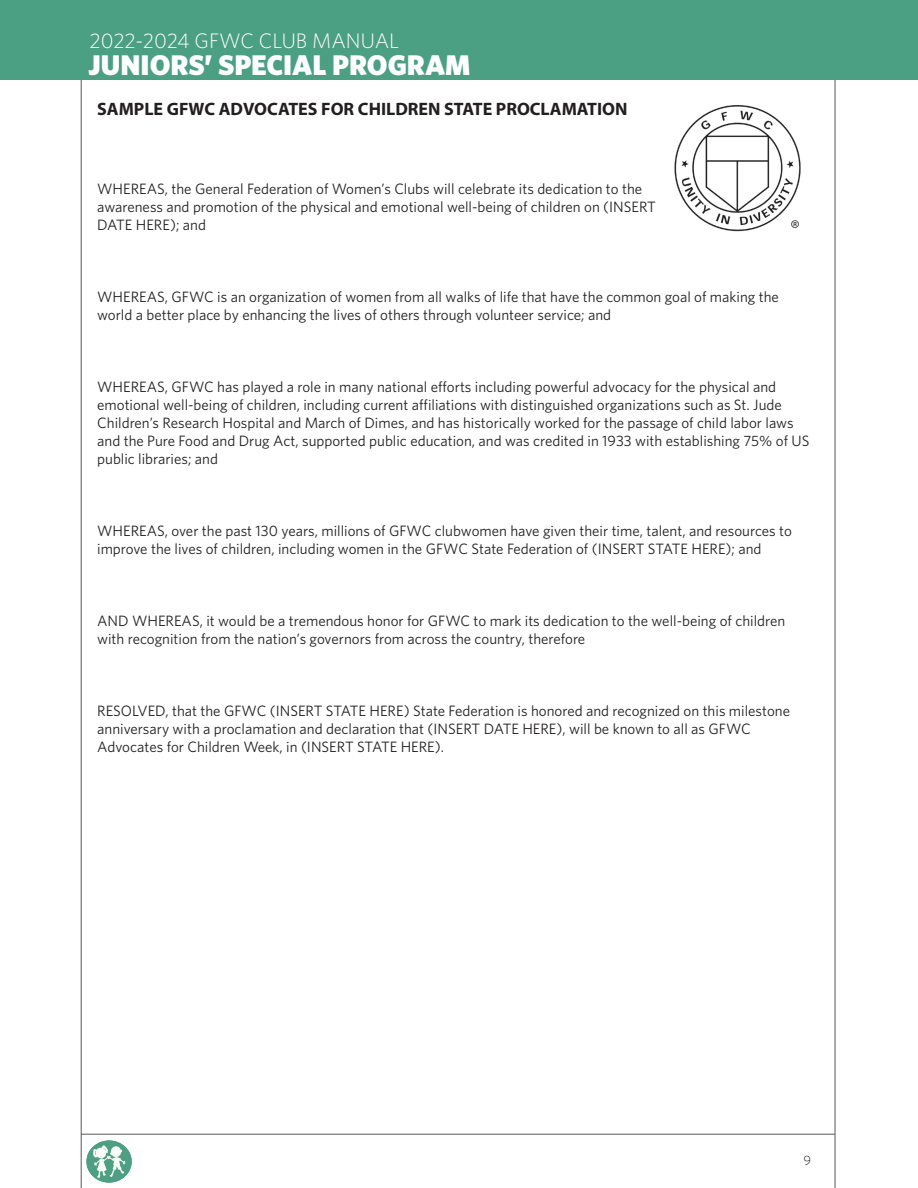
<style>
.page{position:relative;width:918px;height:1188px;background:#fff}
.page>*{position:absolute;margin:0;border:0;box-sizing:border-box;transform-origin:0 0}
.t1{font:900 28.5px "Whitney HTF";color:#fff}
.t2{font:300 21px "Whitney HTF";color:#fff}
.t3{font:700 18px "Myriad Pro";color:#231f20}
.t4{font:15px/18px "Whitney HTF";color:#231f20}
.t5{font:300 13.5px "Whitney HTF";color:#231f20}
</style>
<div class="page">
<hr style="left:81px;top:1134px;width:754px;height:1px;background:#57585a">
<hr style="left:81px;top:0;width:1px;height:1188px;background:#57585a">
<hr style="left:835px;top:0;width:1px;height:1188px;background:#57585a">
<div style="left:0;top:0;width:918px;height:80px;background:#4ba083"></div>
<img style="left:86px;top:1140px;width:46px;height:43px">
<img style="left:674px;top:105px;width:127px;height:127px">
<p class="t2" style="left:90px;top:29px;width:311px">2022-2024 GFWC CLUB MANUAL</p>
<p class="t1" style="left:88px;top:47px;width:384px">JUNIORS’ SPECIAL PROGRAM</p>
<h2 class="t2" style="left:127px;top:29px;width:277px">0-2022 GFWC CLUB MANUAL</h2>
<p class="t3" style="left:97px;top:97px;width:532px">SAMPLE GFWC ADVOCATES FOR CHILDREN STATE PROCLAMATION</p>
<p class="t4" style="left:97px;top:180px;width:560px">WHEREAS, the General Federation of Women’s Clubs will celebrate its dedication to the awareness and promotion of the physical and emotional well-being of children on (INSERT<br>DATE HERE); and</p>
<p class="t4" style="left:97px;top:288px;width:683px">WHEREAS, GFWC is an organization of women from all walks of life that have the common goal of making the world a better place by enhancing the lives of others through volunteer service; and</p>
<p class="t4" style="left:97px;top:378px;width:714px">WHEREAS, GFWC has played a role in many national efforts including powerful advocacy for the physical and emotional well-being of children, including current affiliations with distinguished organizations such as St. Jude Children’s Research Hospital and March of Dimes, and has historically worked for the passage of child labor laws and the Pure Food and Drug Act, supported public education, and was credited in 1933 with establishing 75% of US public libraries; and</p>
<p class="t4" style="left:97px;top:522px;width:696px">WHEREAS, over the past 130 years, millions of GFWC clubwomen have given their time, talent, and resources to improve the lives of children, including women in the GFWC State Federation of (INSERT STATE HERE); and</p>
<p class="t4" style="left:97px;top:612px;width:690px">AND WHEREAS, it would be a tremendous honor for GFWC to mark its dedication to the well-being of children with recognition from the nation’s governors from across the country, therefore</p>
<p class="t4" style="left:97px;top:702px;width:694px">RESOLVED, that the GFWC (INSERT STATE HERE) State Federation is honored and recognized on this milestone anniversary with a proclamation and declaration that (INSERT DATE HERE), will be known to all as GFWC</p>
<p class="t4" style="left:97px;top:738px;width:348px">Advocates for Children Week, in (INSERT STATE HERE).</p>
<p class="t5" style="left:803px;top:1152px;width:9px">9</p>
</div>
